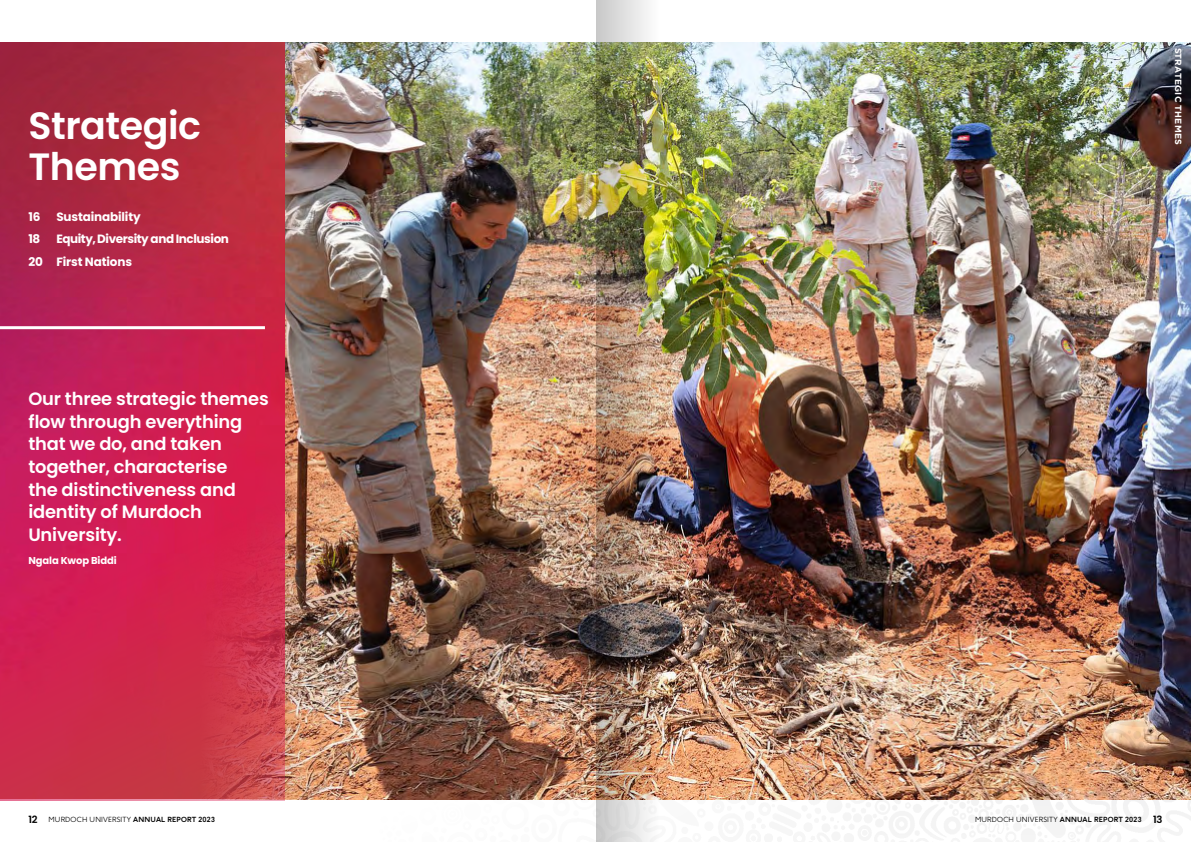
<style>
.page{position:relative;width:1191px;height:842px;background:#fff}
.page>*{position:absolute;margin:0;border:0;box-sizing:border-box;transform-origin:0 0}
.t1{font:600 38px/41px "Poppins";letter-spacing:-.01em;color:#fff}
.t2{font:600 17.9px/22.6px "Poppins";letter-spacing:-.01em;color:#fff}
.t3{font:700 12px/22.3px "Poppins";letter-spacing:-.035em;color:#fff}
.t4{font:700 12px "Poppins";letter-spacing:-.01em;color:#fff}
.t5{font:700 10px "Poppins";letter-spacing:-.01em;color:#fff}
.t6{font:700 9px "Gotham";letter-spacing:.025em;color:#fff}
.t7{font:300 7px "F37 Ginger";letter-spacing:.025em;color:#000}
.s1{font-family:"Poppins";font-weight:600;font-size:10px}
.s2{font-weight:700}
</style>
<div class="page">
<img style="left:284px;top:43px;width:907px;height:756px">
<img style="left:0;top:546px;width:284px;height:254px">
<img style="left:374px;top:546px;width:817px;height:289px">
<img style="left:0;top:43px;width:596px;height:503px">
<hr style="left:0;top:326px;width:265px;height:3px;background:#fff">
<img style="left:596px;top:0;width:101px;height:842px">
<h1 class="t1" style="left:28px;top:106px;width:174px">Strategic<br>Themes</h1>
<p class="t4" style="left:28px;top:210px;width:14px">16</p>
<p class="t4" style="left:56px;top:210px;width:86px">Sustainability</p>
<p class="t4" style="left:28px;top:232px;width:13px">18</p>
<p class="t3" style="left:28px;top:228px;width:202px;text-indent:28px">Equity, Diversity and Inclusion<br>20 First Nations</p>
<p class="t2" style="left:28px;top:388px;width:242px">Our three strategic themes flow through everything that we do, and taken together, characterise<br>the distinctiveness and identity of Murdoch<br>University.</p>
<p class="t5" style="left:28px;top:554px;width:90px">Ngala Kwop Biddi</p>
<p class="t7" style="left:28px;top:815px;width:188px"><span class="s1">12</span> MURDOCH UNIVERSITY <span class="s2">ANNUAL REPORT 2023</span></p>
<p class="t6" style="left:1184px;top:48px;width:99px;rotate:90deg">STRATEGIC THEMES</p>
<p class="t7" style="left:975px;top:815px;width:189px">MURDOCH UNIVERSITY <span class="s2">ANNUAL REPORT 2023</span> <span class="s1">13</span></p>
</div>
